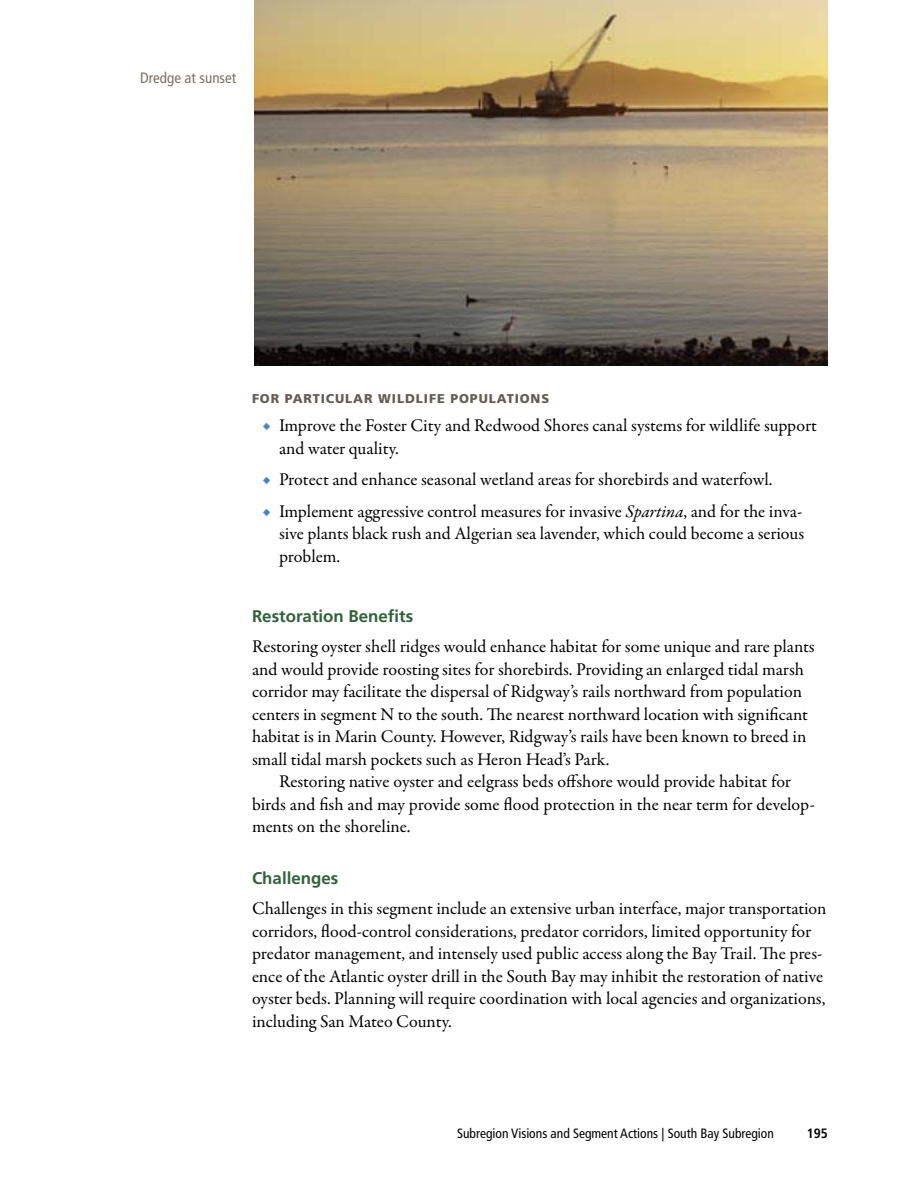
<style>
.page{position:relative;width:918px;height:1188px;background:#fff}
.page>*{position:absolute;margin:0;border:0;box-sizing:border-box;transform-origin:0 0}
.t1{font:18px/22.5px "Garamond Premr Pro";color:#000}
.t2{font:700 16.8px "Frutiger LT Std";color:#316138}
.t3{font:condensed 15px "Frutiger LT Std";color:#7a7266}
.t4{font:condensed 13.5px "Frutiger LT Std";color:#000}
.t5{font:700 condensed 13.5px "Frutiger LT Std";color:#000}
.t6{font:900 12.75px "Frutiger LT Std";letter-spacing:.07em;color:#635d53}
.s1{font-family:"Minion Pro";color:#4f81be}
.s2{font-style:italic}
</style>
<div class="page">
<img style="left:254px;top:0;width:574px;height:365px">
<p class="t3" style="left:140px;top:69px;width:98px">Dredge at sunset</p>
<p class="t6" style="left:252px;top:390px;width:10px">FOR</p>
<p class="t6" style="left:285px;top:390px;width:17px">PARTIC</p>
<p class="t6" style="left:335px;top:390px;width:20px">ULAR</p>
<p class="t6" style="left:378px;top:390px;width:10px">WILDLI</p>
<p class="t6" style="left:429px;top:390px;width:70px">FE POPULATIONS</p>
<p class="t1" style="left:279px;top:415px;width:540px;text-indent:-17px"><span class="s1">◆</span> Improve the Foster City and Redwood Shores canal systems for wildlife support and water quality.</p>
<p class="t1" style="left:262px;top:469px;width:512px"><span class="s1">◆</span> Protect and enhance seasonal wetland areas for shorebirds and waterfowl.</p>
<p class="t1" style="left:279px;top:500px;width:527px;text-align:justify;text-indent:-17px"><span class="s1">◆</span> Implement aggressive control measures for invasive <span class="s2">Spartina</span>, and for the inva&shy;sive plants black rush and Algerian sea lavender, which could become a serious problem.</p>
<p class="t2" style="left:252px;top:607px;width:163px">Restoration Benefits</p>
<p class="t1" style="left:252px;top:636px;width:564px">Restoring oyster shell ridges would enhance habitat for some unique and rare plants and would provide roosting sites for shorebirds. Providing an enlarged tidal marsh corridor may facilitate the dispersal of Ridgway’s rails northward from population centers in segment N to the south. The nearest northward location with significant habitat is in Marin County. However, Ridgway’s rails have been known to breed in small tidal marsh pockets such as Heron Head’s Park.</p>
<p class="t1" style="left:252px;top:771px;width:564px;text-indent:27px">Restoring native oyster and eelgrass beds offshore would provide habitat for birds and fish and may provide some flood protection in the near term for develop&shy;ments on the shoreline.</p>
<p class="t2" style="left:252px;top:868px;width:88px">Challenges</p>
<p class="t1" style="left:252px;top:898px;width:576px">Challenges in this segment include an extensive urban interface, major transportation corridors, flood-control considerations, predator corridors, limited opportunity for predator management, and intensely used public access along the Bay Trail. The pres&shy;ence of the Atlantic oyster drill in the South Bay may inhibit the restoration of native oyster beds. Planning will require coordination with local agencies and organizations, including San Mateo County.</p>
<p class="t4" style="left:457px;top:1125px;width:318px">Subregion Visions and Segment Actions | South Bay Subregion</p>
<p class="t5" style="left:807px;top:1125px;width:23px">195</p>
</div>
